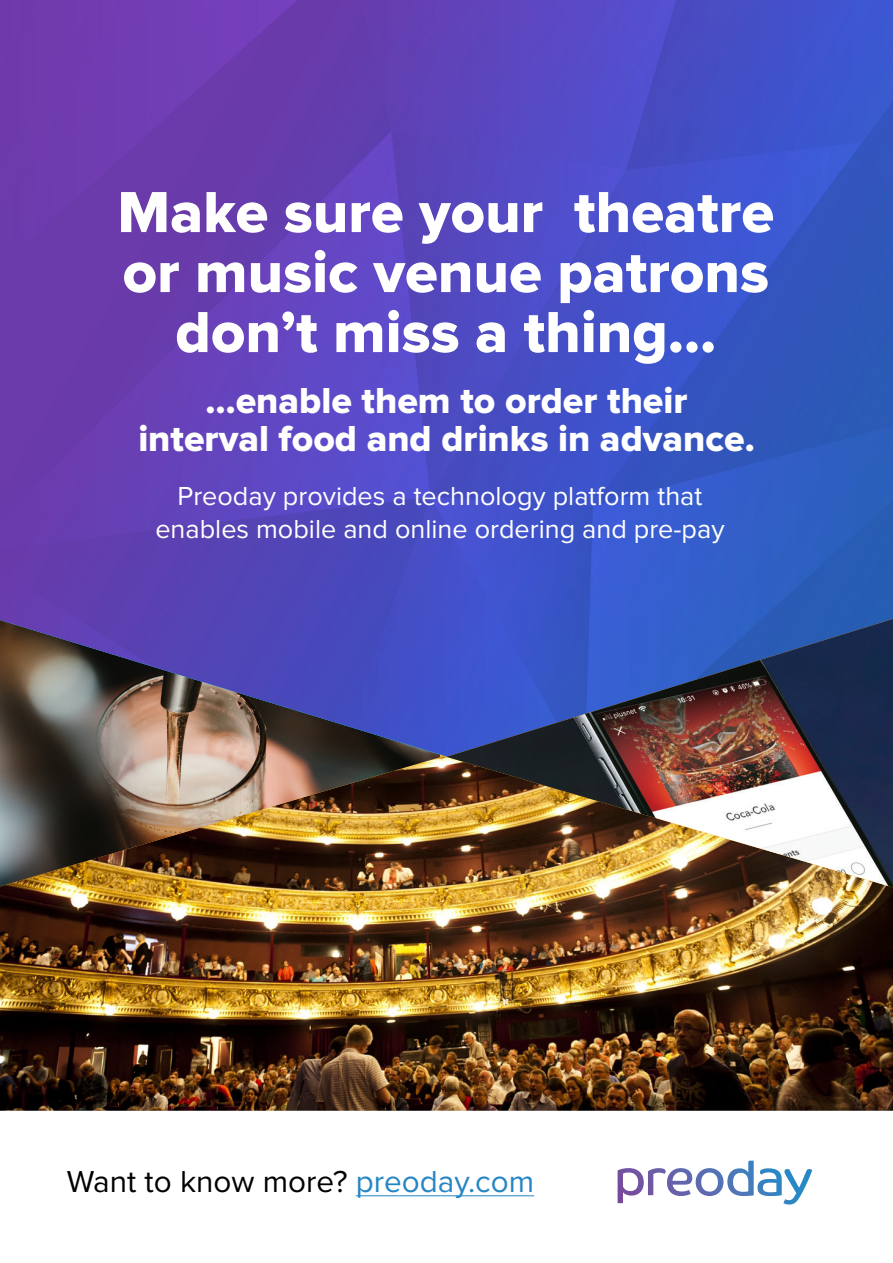
<style>
.page{position:relative;width:893px;height:1263px;background:#fff}
.page>*{position:absolute;margin:0;border:0;box-sizing:border-box;transform-origin:0 0}
.body_grey{font:60px/60px "Proxima Nova Extrabld";color:#fff;text-align:center}
.body_grey-2{font:37.5px "Proxima Nova Extrabld";color:#fff}
.h1_grey{font:31.5px "Proxima Nova";color:#000}
.body_grey-3{font:27px "Proxima Nova";color:#fff}
.s1{color:#2686c4}
</style>
<div class="page">
<img style="left:0;top:886px;width:892px;height:225px">
<img style="left:0;top:757px;width:440px;height:129px">
<img style="left:0;top:0;width:892px;height:757px">
<hr style="left:356px;top:1195px;width:178px;height:1px;background:#2686c4">
<img style="left:446px;top:619px;width:446px;height:268px">
<img style="left:667px;top:1161px;width:86px;height:35px">
<p class="body_grey" style="left:117px;top:185px;width:658px">Make sure your theatre</p>
<p class="body_grey" style="left:122px;top:245px;width:648px">or music venue patrons don’t miss a thing…</p>
<p class="body_grey-2" style="left:205px;top:384px;width:483px">…enable them to order their</p>
<p class="body_grey-2" style="left:138px;top:421px;width:618px">interval food and drinks in advance.</p>
<p class="body_grey-3" style="left:177px;top:483px;width:526px">Preoday provides a technology platform that</p>
<p class="body_grey-3" style="left:155px;top:516px;width:570px">enables mobile and online ordering and pre-pay</p>
<p class="h1_grey" style="left:67px;top:1167px;width:469px">Want to know more? <span class="s1">preoday.com</span></p>
</div>
